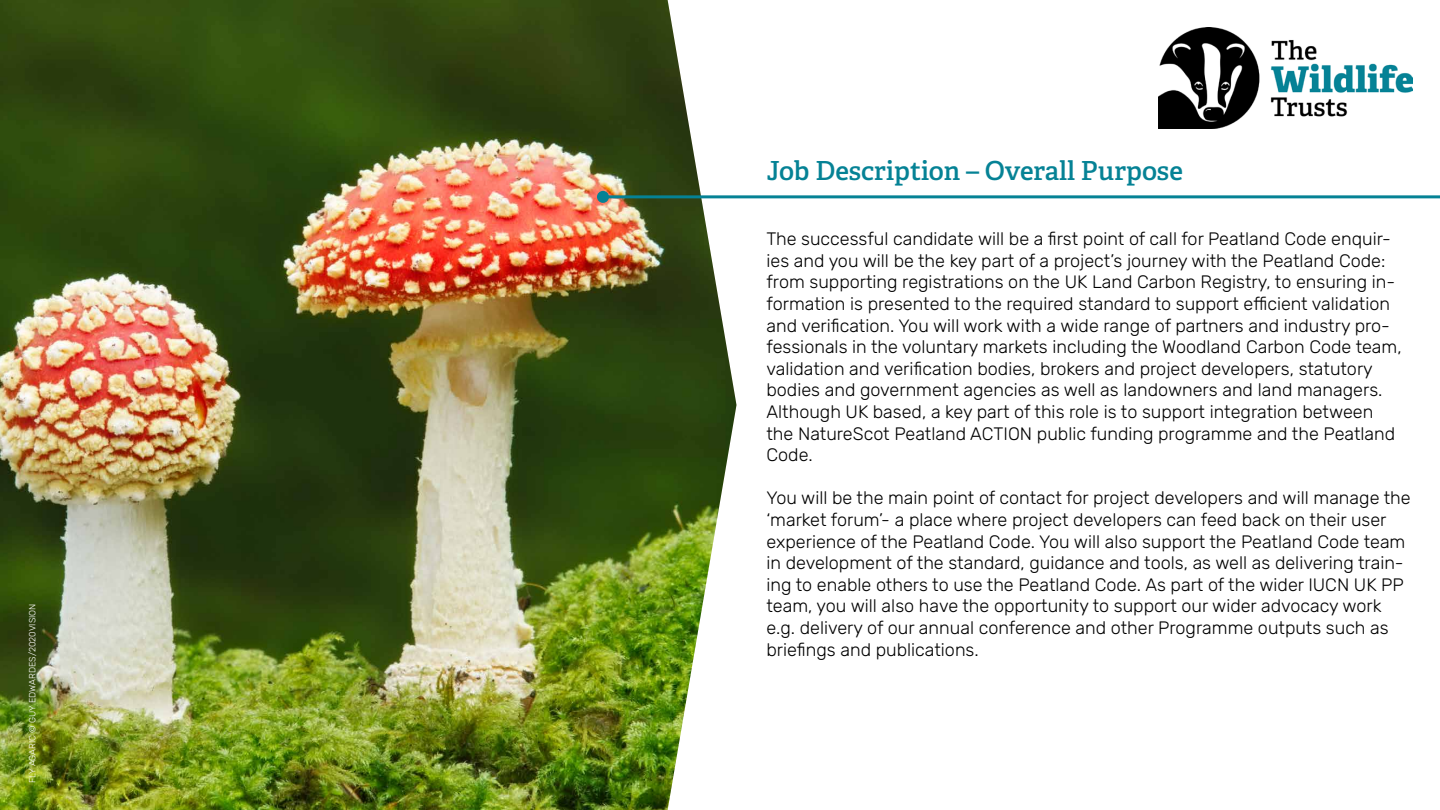
<style>
.page{position:relative;width:1440px;height:810px;background:#fff}
.page>*{position:absolute;margin:0;border:0;box-sizing:border-box;transform-origin:0 0}
.t1{font:600 26.25px "Adelle";color:#058295}
.t2{font:300 18px/21.6px "Rubik";color:#000}
.t3{font:300 9px "Rubik";color:#fff}
</style>
<div class="page">
<img style="left:0;top:0;width:736px;height:810px">
<img style="left:1159px;top:27px;width:254px;height:101px">
<hr style="left:603px;top:195px;width:837px;height:3px;background:#058295">
<div style="left:597px;top:191px;width:12px;height:12px;background:#058295;border-radius:50%"></div>
<p class="t3" style="left:27px;top:783px;width:181px;rotate:-90deg">FLY AGARIC © GUY EDWARDES/2020VISION</p>
<h1 class="t1" style="left:766px;top:152px;width:418px">Job Description – Overall Purpose</h1>
<p class="t2" style="left:766px;top:229px;width:637px">The successful candidate will be a first point of call for Peatland Code enquir&shy;ies and you will be the key part of a project’s journey with the Peatland Code: from supporting registrations on the UK Land Carbon Registry, to ensuring in&shy;formation is presented to the required standard to support efficient validation and verification. You will work with a wide range of partners and industry pro&shy;fessionals in the voluntary markets including the Woodland Carbon Code team, validation and verification bodies, brokers and project developers, statutory bodies and government agencies as well as landowners and land managers.<br>Although UK based, a key part of this role is to support integration between the NatureScot Peatland ACTION public funding programme and the Peatland Code.</p>
<p class="t2" style="left:766px;top:488px;width:646px">You will be the main point of contact for project developers and will manage the ‘market forum’- a place where project developers can feed back on their user experience of the Peatland Code. You will also support the Peatland Code team in development of the standard, guidance and tools, as well as delivering train&shy;ing to enable others to use the Peatland Code. As part of the wider IUCN UK PP team, you will also have the opportunity to support our wider advocacy work e.g. delivery of our annual conference and other Programme outputs such as briefings and publications.</p>
</div>
